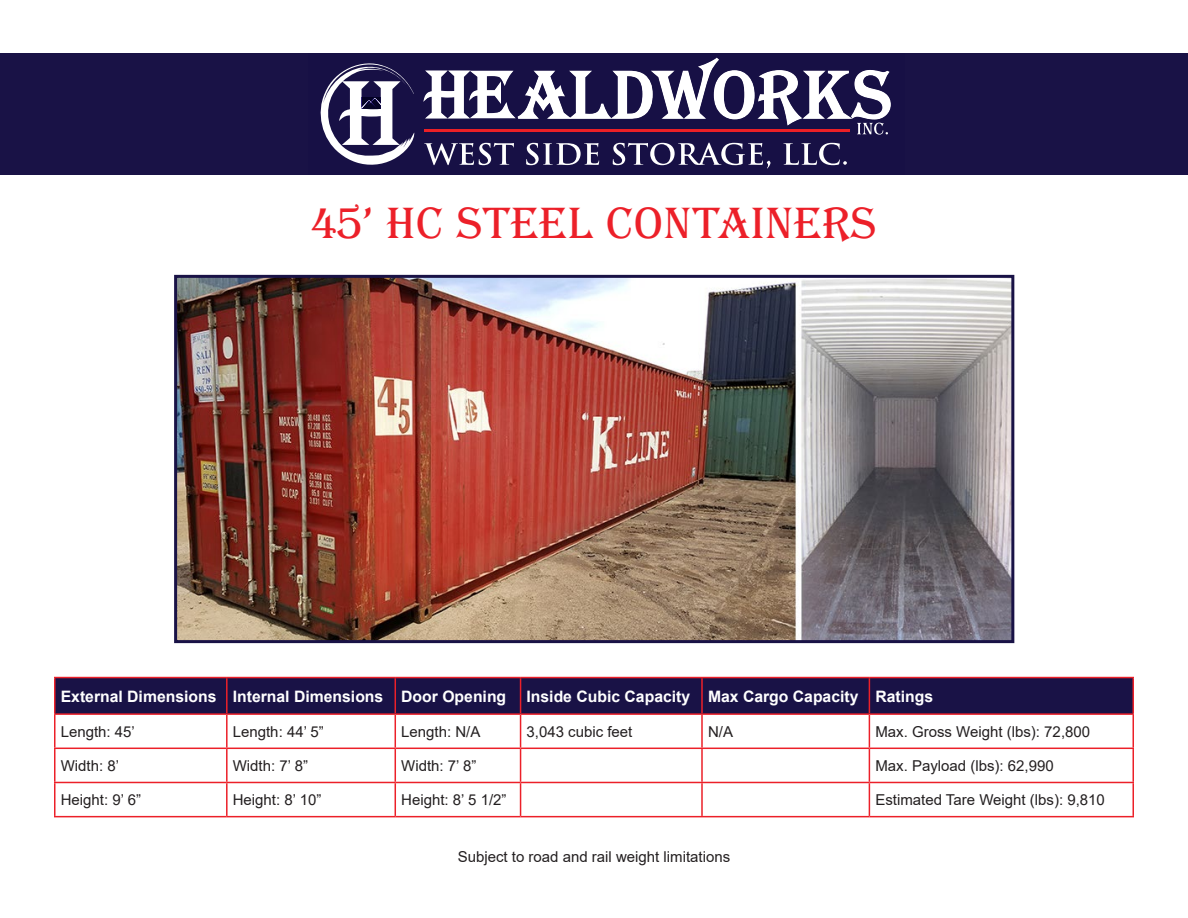
<style>
.page{position:relative;width:1188px;height:918px;background:#fff}
.page>*{position:absolute;margin:0;border:0;box-sizing:border-box;transform-origin:0 0}
.t1{font:45px "Algerian Bas DEE";letter-spacing:.025em;color:#ec2029}
.t2{font:700 15.75px "Arial";color:#fff}
.t3{font:15px "Arial";color:#231f20}
</style>
<div class="page">
<img style="left:178px;top:279px;width:832px;height:360px">
<div style="left:174px;top:275px;width:840px;height:368px;border:3px solid #191246"></div>
<div style="left:0;top:53px;width:1188px;height:122px;background:#191246"></div>
<svg style="left:423px;top:58px;width:468px;height:77px"></svg>
<svg style="left:424px;top:143px;width:90px;height:22px"></svg>
<svg style="left:526px;top:143px;width:73px;height:22px"></svg>
<svg style="left:613px;top:143px;width:157px;height:25px"></svg>
<svg style="left:783px;top:143px;width:64px;height:22px"></svg>
<svg style="left:321px;top:63px;width:93px;height:102px"></svg>
<div style="left:56px;top:678px;width:1076px;height:35px;background:#191246"></div>
<hr style="left:54px;top:677px;width:173px;height:1px;background:#ec2029">
<hr style="left:54px;top:678px;width:2px;height:35px;background:#ec2029">
<hr style="left:54px;top:713px;width:173px;height:2px;background:#ec2029">
<hr style="left:54px;top:715px;width:2px;height:33px;background:#ec2029">
<hr style="left:226px;top:715px;width:2px;height:33px;background:#ec2029">
<hr style="left:395px;top:715px;width:1px;height:33px;background:#ec2029">
<hr style="left:520px;top:715px;width:1px;height:33px;background:#ec2029">
<hr style="left:701px;top:715px;width:2px;height:33px;background:#ec2029">
<hr style="left:54px;top:748px;width:173px;height:1px;background:#ec2029">
<hr style="left:54px;top:749px;width:2px;height:33px;background:#ec2029">
<hr style="left:227px;top:748px;width:168px;height:1px;background:#ec2029">
<hr style="left:226px;top:749px;width:2px;height:33px;background:#ec2029">
<hr style="left:395px;top:748px;width:126px;height:1px;background:#ec2029">
<hr style="left:395px;top:749px;width:1px;height:33px;background:#ec2029">
<hr style="left:521px;top:748px;width:181px;height:1px;background:#ec2029">
<hr style="left:520px;top:749px;width:1px;height:33px;background:#ec2029">
<hr style="left:702px;top:748px;width:167px;height:1px;background:#ec2029">
<hr style="left:701px;top:749px;width:2px;height:33px;background:#ec2029">
<hr style="left:54px;top:782px;width:173px;height:1px;background:#ec2029">
<hr style="left:54px;top:783px;width:2px;height:33px;background:#ec2029">
<hr style="left:227px;top:782px;width:168px;height:1px;background:#ec2029">
<hr style="left:226px;top:783px;width:2px;height:33px;background:#ec2029">
<hr style="left:395px;top:782px;width:126px;height:1px;background:#ec2029">
<hr style="left:395px;top:783px;width:1px;height:33px;background:#ec2029">
<hr style="left:521px;top:782px;width:181px;height:1px;background:#ec2029">
<hr style="left:520px;top:783px;width:1px;height:33px;background:#ec2029">
<hr style="left:702px;top:782px;width:167px;height:1px;background:#ec2029">
<hr style="left:701px;top:783px;width:2px;height:33px;background:#ec2029">
<hr style="left:54px;top:816px;width:173px;height:1px;background:#ec2029">
<hr style="left:227px;top:816px;width:168px;height:1px;background:#ec2029">
<hr style="left:395px;top:816px;width:126px;height:1px;background:#ec2029">
<hr style="left:521px;top:816px;width:181px;height:1px;background:#ec2029">
<hr style="left:702px;top:816px;width:167px;height:1px;background:#ec2029">
<hr style="left:869px;top:715px;width:1px;height:33px;background:#ec2029">
<hr style="left:1132px;top:715px;width:2px;height:33px;background:#ec2029">
<hr style="left:869px;top:748px;width:265px;height:1px;background:#ec2029">
<hr style="left:869px;top:749px;width:1px;height:33px;background:#ec2029">
<hr style="left:1132px;top:749px;width:2px;height:33px;background:#ec2029">
<hr style="left:869px;top:782px;width:265px;height:1px;background:#ec2029">
<hr style="left:869px;top:783px;width:1px;height:33px;background:#ec2029">
<hr style="left:1132px;top:783px;width:2px;height:33px;background:#ec2029">
<hr style="left:869px;top:816px;width:265px;height:1px;background:#ec2029">
<hr style="left:227px;top:677px;width:168px;height:1px;background:#ec2029">
<hr style="left:226px;top:678px;width:2px;height:35px;background:#ec2029">
<hr style="left:395px;top:677px;width:126px;height:1px;background:#ec2029">
<hr style="left:395px;top:678px;width:1px;height:35px;background:#ec2029">
<hr style="left:521px;top:677px;width:181px;height:1px;background:#ec2029">
<hr style="left:520px;top:678px;width:1px;height:35px;background:#ec2029">
<hr style="left:702px;top:677px;width:167px;height:1px;background:#ec2029">
<hr style="left:701px;top:678px;width:2px;height:35px;background:#ec2029">
<hr style="left:869px;top:677px;width:265px;height:1px;background:#ec2029">
<hr style="left:869px;top:678px;width:1px;height:35px;background:#ec2029">
<hr style="left:1132px;top:678px;width:2px;height:35px;background:#ec2029">
<hr style="left:227px;top:713px;width:168px;height:2px;background:#ec2029">
<hr style="left:395px;top:713px;width:126px;height:2px;background:#ec2029">
<hr style="left:521px;top:713px;width:181px;height:2px;background:#ec2029">
<hr style="left:702px;top:713px;width:167px;height:2px;background:#ec2029">
<hr style="left:869px;top:713px;width:265px;height:2px;background:#ec2029">
<p class="t1" style="left:312px;top:200px;width:565px">45’ HC STEEL CONTAINERS</p>
<p class="t2" style="left:61px;top:685px;width:157px">External Dimensions</p>
<p class="t2" style="left:233px;top:685px;width:152px">Internal Dimensions</p>
<p class="t2" style="left:401px;top:685px;width:107px">Door Opening</p>
<p class="t2" style="left:527px;top:685px;width:165px">Inside Cubic Capacity</p>
<p class="t2" style="left:708px;top:685px;width:152px">Max Cargo Capacity</p>
<p class="t2" style="left:875px;top:685px;width:59px">Ratings</p>
<p class="t3" style="left:61px;top:721px;width:76px">Length: 45’</p>
<p class="t3" style="left:233px;top:721px;width:93px">Length: 44’ 5”</p>
<p class="t3" style="left:401px;top:721px;width:81px">Length: N/A</p>
<p class="t3" style="left:527px;top:721px;width:107px">3,043 cubic feet</p>
<p class="t3" style="left:708px;top:721px;width:27px">N/A</p>
<p class="t3" style="left:875px;top:721px;width:216px">Max. Gross Weight (lbs): 72,800</p>
<p class="t3" style="left:61px;top:755px;width:60px">Width: 8’</p>
<p class="t3" style="left:233px;top:755px;width:77px">Width: 7’ 8”</p>
<p class="t3" style="left:401px;top:755px;width:77px">Width: 7’ 8”</p>
<p class="t3" style="left:875px;top:755px;width:180px">Max. Payload (lbs): 62,990</p>
<p class="t3" style="left:61px;top:789px;width:82px">Height: 9’ 6”</p>
<p class="t3" style="left:233px;top:789px;width:90px">Height: 8’ 10”</p>
<p class="t3" style="left:401px;top:789px;width:107px">Height: 8’ 5 1/2”</p>
<p class="t3" style="left:875px;top:789px;width:231px">Estimated Tare Weight (lbs): 9,810</p>
<p class="t3" style="left:458px;top:846px;width:274px">Subject to road and rail weight limitations</p>
</div>
